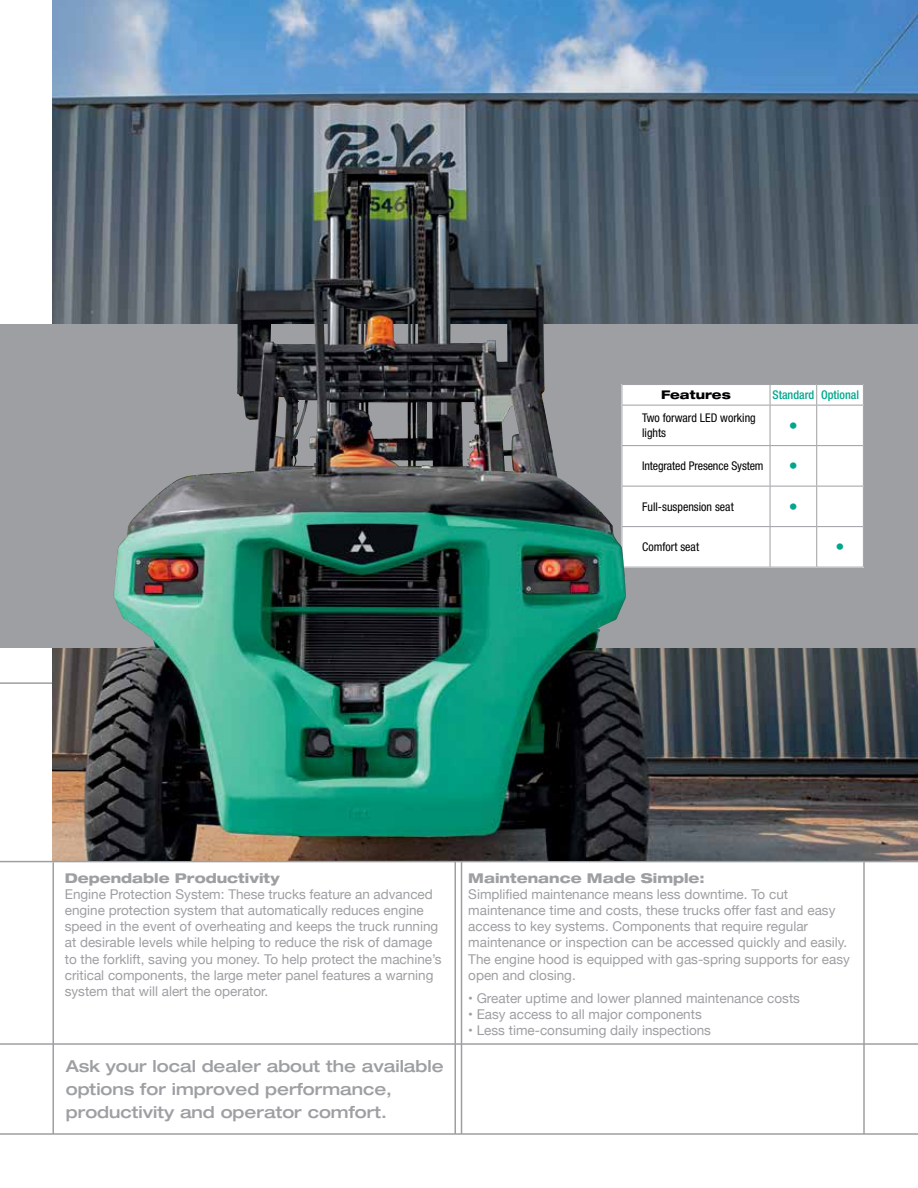
<style>
.page{position:relative;width:918px;height:1188px;background:#fff}
.page>*{position:absolute;margin:0;border:0;box-sizing:border-box;transform-origin:0 0}
.t1{font:500 condensed 18px "Helvetica Neue LT Std";color:#00a78c}
.t2{font:500 expanded 16.5px/23px "Helvetica Neue LT Std";color:#9d9fa2}
.t3{font:13.5px/16.2px "Helvetica Neue";color:#9d9fa2}
.t4{font:800 expanded 13.5px "Helvetica Neue LT Std";color:#9d9fa2}
.t5{font:condensed 12px/14.4px "Helvetica Neue LT Std";color:#000}
.t6{font:500 condensed 12px "Helvetica Neue LT Std";color:#00a78c}
.t7{font:800 expanded 12px "Helvetica Neue LT Std";color:#000}
</style>
<div class="page">
<hr style="left:0;top:682px;width:918px;height:2px;background:#9d9fa2">
<hr style="left:52px;top:862px;width:2px;height:272px;background:#9d9fa2">
<hr style="left:461px;top:648px;width:1px;height:486px;background:#9d9fa2">
<hr style="left:454px;top:648px;width:2px;height:486px;background:#9d9fa2">
<hr style="left:863px;top:648px;width:2px;height:486px;background:#9d9fa2">
<img style="left:52px;top:0;width:866px;height:861px">
<div style="left:0;top:324px;width:918px;height:324px;background:#9d9fa2"></div>
<hr style="left:0;top:1133px;width:918px;height:2px;background:#9d9fa2">
<hr style="left:0;top:1043px;width:918px;height:2px;background:#9d9fa2">
<hr style="left:0;top:861px;width:918px;height:1px;background:#9d9fa2">
<div style="left:622px;top:384px;width:242px;height:183px;background:#fff"></div>
<hr style="left:622px;top:384px;width:148px;height:1px;background:#9d9fa2">
<hr style="left:770px;top:384px;width:47px;height:1px;background:#9d9fa2">
<hr style="left:817px;top:384px;width:47px;height:1px;background:#9d9fa2">
<svg style="left:770px;top:385px;width:94px;height:182px"></svg>
<hr style="left:622px;top:405px;width:148px;height:1px;background:#9d9fa2">
<hr style="left:770px;top:405px;width:47px;height:1px;background:#9d9fa2">
<hr style="left:770px;top:405px;width:1px;height:40px;background:#9d9fa2">
<hr style="left:817px;top:405px;width:47px;height:1px;background:#9d9fa2">
<hr style="left:816px;top:405px;width:1px;height:40px;background:#9d9fa2">
<hr style="left:863px;top:405px;width:1px;height:40px;background:#9d9fa2">
<hr style="left:622px;top:445px;width:148px;height:1px;background:#9d9fa2">
<hr style="left:770px;top:445px;width:47px;height:1px;background:#9d9fa2">
<hr style="left:770px;top:446px;width:1px;height:40px;background:#9d9fa2">
<hr style="left:817px;top:445px;width:47px;height:1px;background:#9d9fa2">
<hr style="left:816px;top:446px;width:1px;height:40px;background:#9d9fa2">
<hr style="left:863px;top:446px;width:1px;height:40px;background:#9d9fa2">
<hr style="left:622px;top:486px;width:148px;height:1px;background:#9d9fa2">
<hr style="left:770px;top:486px;width:47px;height:1px;background:#9d9fa2">
<hr style="left:770px;top:486px;width:1px;height:40px;background:#9d9fa2">
<hr style="left:817px;top:486px;width:47px;height:1px;background:#9d9fa2">
<hr style="left:816px;top:486px;width:1px;height:40px;background:#9d9fa2">
<hr style="left:863px;top:486px;width:1px;height:40px;background:#9d9fa2">
<hr style="left:622px;top:526px;width:148px;height:1px;background:#9d9fa2">
<hr style="left:770px;top:526px;width:47px;height:1px;background:#9d9fa2">
<hr style="left:770px;top:527px;width:1px;height:40px;background:#9d9fa2">
<hr style="left:817px;top:526px;width:47px;height:1px;background:#9d9fa2">
<hr style="left:816px;top:527px;width:1px;height:40px;background:#9d9fa2">
<hr style="left:863px;top:527px;width:1px;height:40px;background:#9d9fa2">
<img style="left:85px;top:167px;width:564px;height:694px">
<p class="t7" style="left:661px;top:387px;width:71px">Features</p>
<p class="t6" style="left:773px;top:388px;width:88px">Standard Optional</p>
<p class="t5" style="left:642px;top:411px;width:115px">Two forward LED working lights</p>
<h1 class="t1" style="left:789px;top:415px;width:10px">•</h1>
<p class="t5" style="left:642px;top:459px;width:123px">Integrated Presence System</p>
<h1 class="t1" style="left:789px;top:455px;width:10px">•</h1>
<p class="t5" style="left:642px;top:499px;width:93px">Full-suspension seat</p>
<h1 class="t1" style="left:789px;top:496px;width:10px">•</h1>
<p class="t5" style="left:642px;top:540px;width:58px">Comfort seat</p>
<h1 class="t1" style="left:836px;top:536px;width:10px">•</h1>
<p class="t4" style="left:65px;top:869px;width:216px">Dependable Productivity</p>
<p class="t3" style="left:65px;top:887px;width:378px">Engine Protection System: These trucks feature an advanced engine protection system that automatically reduces engine speed in the event of overheating and keeps the truck running at desirable levels while helping to reduce the risk of damage to the forklift, saving you money. To help protect the machine’s critical components, the large meter panel features a warning system that will alert the operator.</p>
<p class="t2" style="left:66px;top:1054px;width:379px">Ask your local dealer about the available options for improved performance, productivity and operator comfort.</p>
<p class="t4" style="left:468px;top:869px;width:238px">Maintenance Made Simple:</p>
<p class="t3" style="left:468px;top:887px;width:383px">Simplified maintenance means less downtime. To cut maintenance time and costs, these trucks offer fast and easy access to key systems. Components that require regular maintenance or inspection can be accessed quickly and easily.<br>The engine hood is equipped with gas-spring supports for easy open and closing.</p>
<p class="t3" style="left:468px;top:991px;width:333px">• Greater uptime and lower planned maintenance costs</p>
<p class="t3" style="left:468px;top:1007px;width:235px">• Easy access to all major components</p>
<p class="t3" style="left:468px;top:1023px;width:244px">• Less time-consuming daily inspections</p>
</div>
